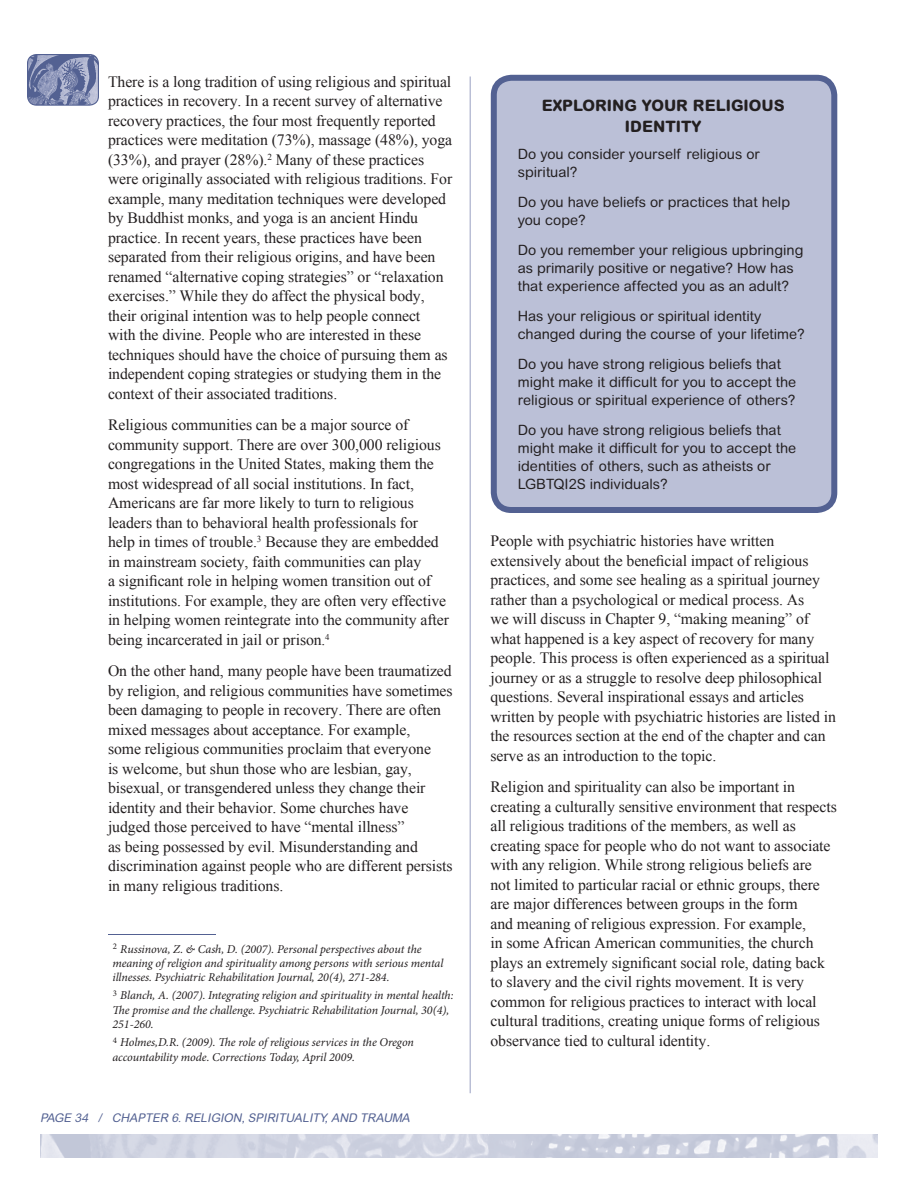
<style>
.page{position:relative;width:918px;height:1188px;background:#fff}
.page>*{position:absolute;margin:0;border:0;box-sizing:border-box;transform-origin:0 0}
._03_BodyCopy{font:15.75px/19.5px "Times New Roman";letter-spacing:-.005em;color:#231f20}
._06_CALLOUT_BOX_Head{font:800 15.75px/21px "Arial Rounded MT Std";color:#231f20;text-align:center}
._0-6A_Callout_Box_Te{font:14.25px/18px "Arial Rounded MT Std";color:#231f20}
._08_FOOTNOTE{font:italic 12px/14.4px "Minion Pro";letter-spacing:-.01em;color:#231f20}
.pagenumber{font:italic 12px "Arial Rounded MT Std";color:#536192}
.s1{font-size:15px}
</style>
<div class="page">
<hr style="left:470px;top:76px;width:1px;height:1017px;background:#98a0c2">
<img style="left:28px;top:55px;width:70px;height:49px">
<div style="left:27px;top:54px;width:72px;height:52px;border:1px solid #536192;border-radius:9px"></div>
<img style="left:40px;top:1134px;width:838px;height:24px">
<hr style="left:108px;top:934px;width:108px;height:1px;background:#536192">
<div style="left:494px;top:78px;width:340px;height:432px;background:#bbc0d7;border-radius:18px"></div>
<div style="left:491px;top:75px;width:346px;height:438px;border:6px solid #536192;border-radius:18px"></div>
<p class="_03_BodyCopy" style="left:108px;top:72px;width:346px">There is a long tradition of using religious and spiritual practices in recovery. In a recent survey of alternative recovery practices, the four most frequently reported practices were meditation (73%), massage (48%), yoga (33%), and prayer (28%).<sup>2</sup> Many of these practices were originally associated with religious traditions. For example, many meditation techniques were developed by Buddhist monks, and yoga is an ancient Hindu practice. In recent years, these practices have been separated from their religious origins, and have been renamed “alternative coping strategies” or “relaxation exercises.” While they do affect the physical body, their original intention was to help people connect<br>with the divine. People who are interested in these techniques should have the choice of pursuing them as independent coping strategies or studying them in the context of their associated traditions.</p>
<p class="_03_BodyCopy" style="left:108px;top:415px;width:343px">Religious communities can be a major source of community support. There are over 300,000 religious congregations in the United States, making them the most widespread of all social institutions. In fact, Americans are far more likely to turn to religious leaders than to behavioral health professionals for<br>help in times of trouble.<sup>3</sup> Because they are embedded in mainstream society, faith communities can play<br>a significant role in helping women transition out of institutions. For example, they are often very effective in helping women reintegrate into the community after being incarcerated in jail or prison<span class="s1">.</span><sup>4</sup></p>
<p class="_03_BodyCopy" style="left:108px;top:661px;width:346px">On the other hand, many people have been traumatized by religion, and religious communities have sometimes been damaging to people in recovery. There are often mixed messages about acceptance. For example,<br>some religious communities proclaim that everyone<br>is welcome, but shun those who are lesbian, gay, bisexual, or transgendered unless they change their identity and their behavior. Some churches have judged those perceived to have “mental illness”<br>as being possessed by evil. Misunderstanding and discrimination against people who are different persists in many religious traditions.</p>
<p class="_08_FOOTNOTE" style="left:112px;top:941px;width:332px"><sup>2</sup> Russinova, Z. &amp; Cash, D. (2007). Personal perspectives about the meaning of religion and spirituality among persons with serious mental illnesses. Psychiatric Rehabilitation Journal, 20(4), 271-284.</p>
<p class="_08_FOOTNOTE" style="left:112px;top:988px;width:343px"><sup>3</sup> Blanch, A. (2007). Integrating religion and spirituality in mental health:<br>The promise and the challenge. Psychiatric Rehabilitation Journal, 30(4),<br>251-260.</p>
<p class="_08_FOOTNOTE" style="left:112px;top:1035px;width:303px"><sup>4</sup> Holmes,D.R. (2009). The role of religious services in the Oregon accountability mode. Corrections Today, April 2009.</p>
<p class="pagenumber" style="left:40px;top:1111px;width:374px">PAGE 34 / CHAPTER 6. RELIGION,SPIRITUALITY,AND TRAUMA</p>
<p class="_06_CALLOUT_BOX_Head" style="left:542px;top:94px;width:245px">EXPLORING YOUR RELIGIOUS<br>IDENTITY</p>
<p class="_0-6A_Callout_Box_Te" style="left:518px;top:145px;width:244px">Do you consider yourself religious or spiritual?</p>
<p class="_0-6A_Callout_Box_Te" style="left:518px;top:193px;width:274px">Do you have beliefs or practices that help you cope?</p>
<p class="_0-6A_Callout_Box_Te" style="left:518px;top:241px;width:287px">Do you remember your religious upbringing as primarily positive or negative? How has that experience affected you as an adult?</p>
<p class="_0-6A_Callout_Box_Te" style="left:518px;top:307px;width:288px">Has your religious or spiritual identity changed during the course of your lifetime?</p>
<p class="_0-6A_Callout_Box_Te" style="left:518px;top:355px;width:280px">Do you have strong religious beliefs that might make it difficult for you to accept the religious or spiritual experience of others?</p>
<p class="_0-6A_Callout_Box_Te" style="left:518px;top:421px;width:280px">Do you have strong religious beliefs that might make it difficult for you to accept the identities of others, such as atheists or LGBTQI2S individuals?</p>
<p class="_03_BodyCopy" style="left:490px;top:531px;width:347px">People with psychiatric histories have written extensively about the beneficial impact of religious practices, and some see healing as a spiritual journey rather than a psychological or medical process. As<br>we will discuss in Chapter 9, “making meaning” of what happened is a key aspect of recovery for many people. This process is often experienced as a spiritual journey or as a struggle to resolve deep philosophical questions. Several inspirational essays and articles written by people with psychiatric histories are listed in the resources section at the end of the chapter and can serve as an introduction to the topic.</p>
<p class="_03_BodyCopy" style="left:490px;top:777px;width:348px">Religion and spirituality can also be important in creating a culturally sensitive environment that respects all religious traditions of the members, as well as creating space for people who do not want to associate with any religion. While strong religious beliefs are<br>not limited to particular racial or ethnic groups, there are major differences between groups in the form<br>and meaning of religious expression. For example,<br>in some African American communities, the church plays an extremely significant social role, dating back to slavery and the civil rights movement. It is very common for religious practices to interact with local cultural traditions, creating unique forms of religious observance tied to cultural identity.</p>
</div>
